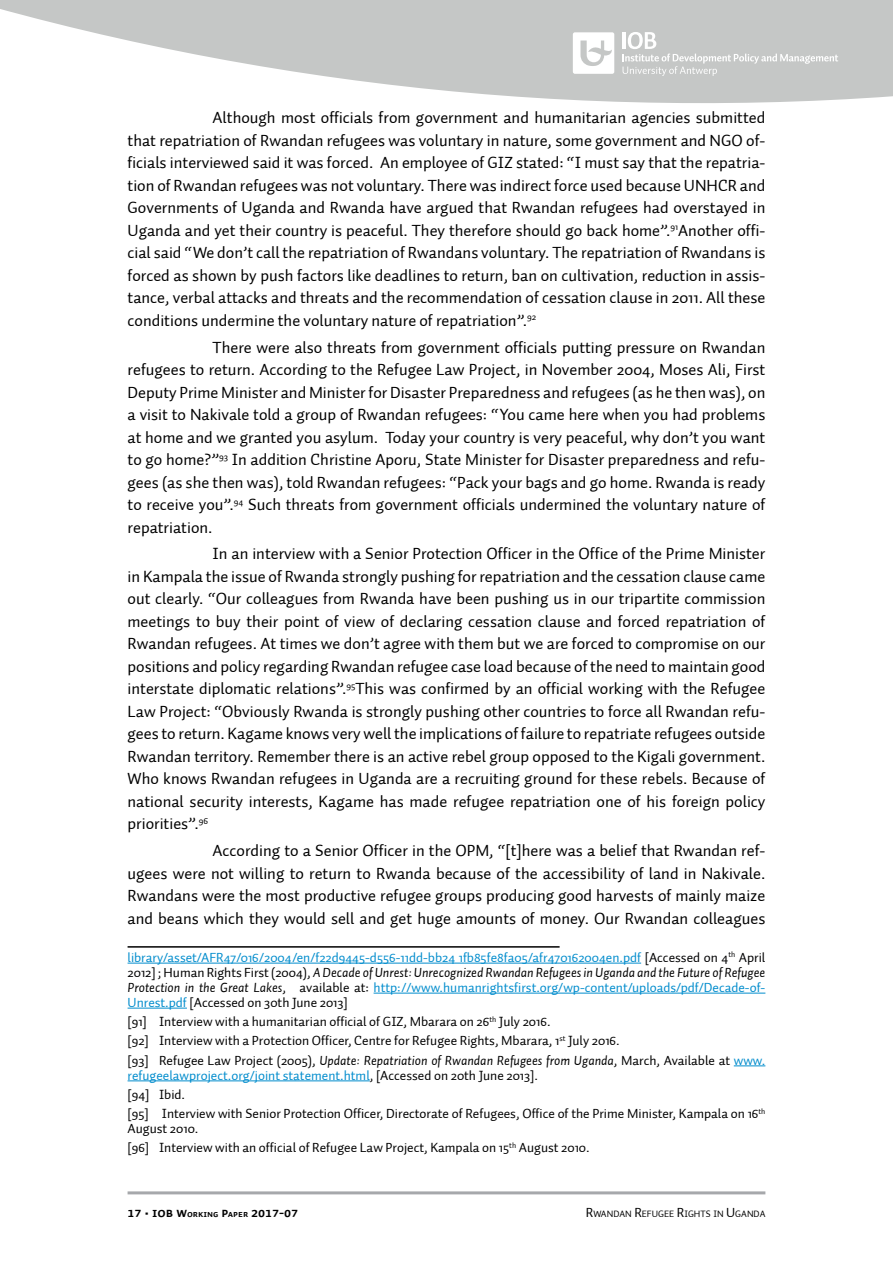
<style>
.page{position:relative;width:893px;height:1263px;background:#fff}
.page>*{position:absolute;margin:0;border:0;box-sizing:border-box;transform-origin:0 0}
.t1{font:16.5px/22.5px "Auto 1";color:#000;text-align:justify}
.t2{font:13.5px/19.2px "Auto 1";color:#000}
.t3{font:13.5px/15px "Auto 1";color:#038dcd;text-align:justify}
.t4{font:13.5px "Auto 1 Regular LF";color:#038dcd}
.t5{font:13.5px "Auto 1 Bold Sm Cp";color:#000}
.t6{font:9.45px "Auto 1";color:#000}
.s1{color:#000002}
.s2{color:#000}
.s3{font-style:italic;color:#000}
.s4{font-style:italic}
.s5{font-family:"Auto 1 Regular LF";color:#038dcd}
.s6{font-family:"Auto 1";color:#000}
.s7{font-size:9.45px}
.s8{font-size:13.5px}
</style>
<div class="page">
<hr style="left:128px;top:1191px;width:637px;height:3px;background:#a6a8ab">
<svg style="left:0;top:0;width:893px;height:103px;fill:#c5c7c6"></svg>
<svg style="left:623px;top:32px;width:215px;height:44px;background:#cbcdcc"></svg>
<svg style="left:573px;top:32px;width:41px;height:42px"></svg>
<hr style="left:128px;top:946px;width:432px;height:2px;background:#000">
<hr style="left:128px;top:963px;width:513px;height:1px;background:#038dcd">
<hr style="left:374px;top:993px;width:391px;height:1px;background:#038dcd">
<hr style="left:128px;top:1008px;width:59px;height:1px;background:#038dcd">
<hr style="left:734px;top:1065px;width:31px;height:1px;background:#038dcd">
<hr style="left:128px;top:1080px;width:242px;height:1px;background:#038dcd">
<p class="t1" style="left:128px;top:107px;width:639px;text-indent:85px">Although most officials from government and humanitarian agencies submitted that repatriation of Rwandan refugees was voluntary in nature, some government and NGO of&shy;ficials interviewed said it was forced. An employee of GIZ stated: “I must say that the repatria&shy;tion of Rwandan refugees was not voluntary. There was indirect force used because UNHCR and Governments of Uganda and Rwanda have argued that Rwandan refugees had overstayed in Uganda and yet their country is peaceful. They therefore should go back home”.<sup>91</sup>Another offi&shy;cial said “We don’t call the repatriation of Rwandans voluntary. The repatriation of Rwandans is forced as shown by push factors like deadlines to return, ban on cultivation, reduction in assis&shy;tance, verbal attacks and threats and the recommendation of cessation clause in 2011. All these conditions undermine the voluntary nature of repatriation”.<sup>92</sup></p>
<p class="t1" style="left:128px;top:336px;width:639px;text-indent:85px">There were also threats from government officials putting pressure on Rwandan refugees to return. According to the Refugee Law Project, in November 2004, Moses Ali, First Deputy Prime Minister and Minister for Disaster Preparedness and refugees (as he then was), on a visit to Nakivale told a group of Rwandan refugees: “You came here when you had problems at home and we granted you asylum. Today your country is very peaceful, why don’t you want to go home?”<sup>93</sup> In addition Christine Aporu, State Minister for Disaster preparedness and refu&shy;gees (as she then was), told Rwandan refugees: “Pack your bags and go home. Rwanda is ready to receive you”.<sup>94</sup> Such threats from government officials undermined the voluntary nature of repatriation.</p>
<p class="t1" style="left:128px;top:543px;width:639px;text-indent:85px">In an interview with a Senior Protection Officer in the Office of the Prime Minister in Kampala the issue of Rwanda strongly pushing for repatriation and the cessation clause came out clearly. “Our colleagues from Rwanda have been pushing us in our tripartite commission meetings to buy their point of view of declaring cessation clause and forced repatriation of Rwandan refugees. At times we don’t agree with them but we are forced to compromise on our positions and policy regarding Rwandan refugee case load because of the need to maintain good interstate diplomatic relations”.<sup>95</sup>This was confirmed by an official working with the Refugee Law Project: “Obviously Rwanda is strongly pushing other countries to force all Rwandan refu&shy;gees to return. Kagame knows very well the implications of failure to repatriate refugees outside Rwandan territory. Remember there is an active rebel group opposed to the Kigali government.<br>Who knows Rwandan refugees in Uganda are a recruiting ground for these rebels. Because of national security interests, Kagame has made refugee repatriation one of his foreign policy priorities”.<sup>96</sup></p>
<p class="t1" style="left:128px;top:839px;width:639px;text-indent:85px">According to a Senior Officer in the OPM, “[t]here was a belief that Rwandan ref&shy;ugees were not willing to return to Rwanda because of the accessibility of land in Nakivale.<br>Rwandans were the most productive refugee groups producing good harvests of mainly maize and beans which they would sell and get huge amounts of money. Our Rwandan colleagues</p>
<p class="t3" style="left:128px;top:950px;width:639px">library/asset/AFR47/016/2004/en/f22d9445-d556-11dd-bb24 1fb85fe8fa05/afr470162004en.pdf <span class="s1">[Accessed on 4</span><sup>th</sup> <span class="s1">April 2012] ;</span> <span class="s2">Human Rights First (2004),</span> <span class="s3">A Decade of Unrest: Unrecognized Rwandan Refugees in Uganda and the Future of Refugee Protection in the Great Lakes</span><span class="s2">, available at:</span> http://www.humanrightsfirst.org/wp-content/uploads/pdf/Decade-of-Unrest.pdf <span class="s2">[Accessed on 30th June 2013]</span></p>
<p class="t2" style="left:128px;top:1012px;width:639px">[91] Interview with a humanitarian official of GIZ, Mbarara on 26<sup>th</sup> July 2016.<br>[92] Interview with a Protection Officer, Centre for Refugee Rights, Mbarara, 1<sup>st</sup> July 2016.<br>[93] Refugee Law Project (2005), <span class="s4">Update: Repatriation of Rwandan Refugees from Uganda</span>, March, Available at <span class="s5">www.</span></p>
<p class="t4" style="left:128px;top:1067px;width:412px">refugeelawproject.org/joint statement.html<span class="s6">, [Accessed on 20th June 2013].</span></p>
<p class="t2" style="left:128px;top:1085px;width:639px">[94] Ibid.<br>[95] Interview with Senior Protection Officer, Directorate of Refugees, Office of the Prime Minister, Kampala on 16<sup>th</sup></p>
<p class="t2" style="left:128px;top:1119px;width:464px">August 2010.<br>[96] Interview with an official of Refugee Law Project, Kampala on 15<sup>th</sup> August 2010.</p>
<p class="t5" style="left:128px;top:1204px;width:172px">17 • IOB w<span class="s7">orking</span> P<span class="s7">aper</span> 2017-07</p>
<p class="t6" style="left:586px;top:1207px;width:181px"><span class="s8">R</span>WANDAN <span class="s8">R</span>EFUGEE <span class="s8">R</span>IGHTS IN <span class="s8">U</span> GANDA</p>
</div>
